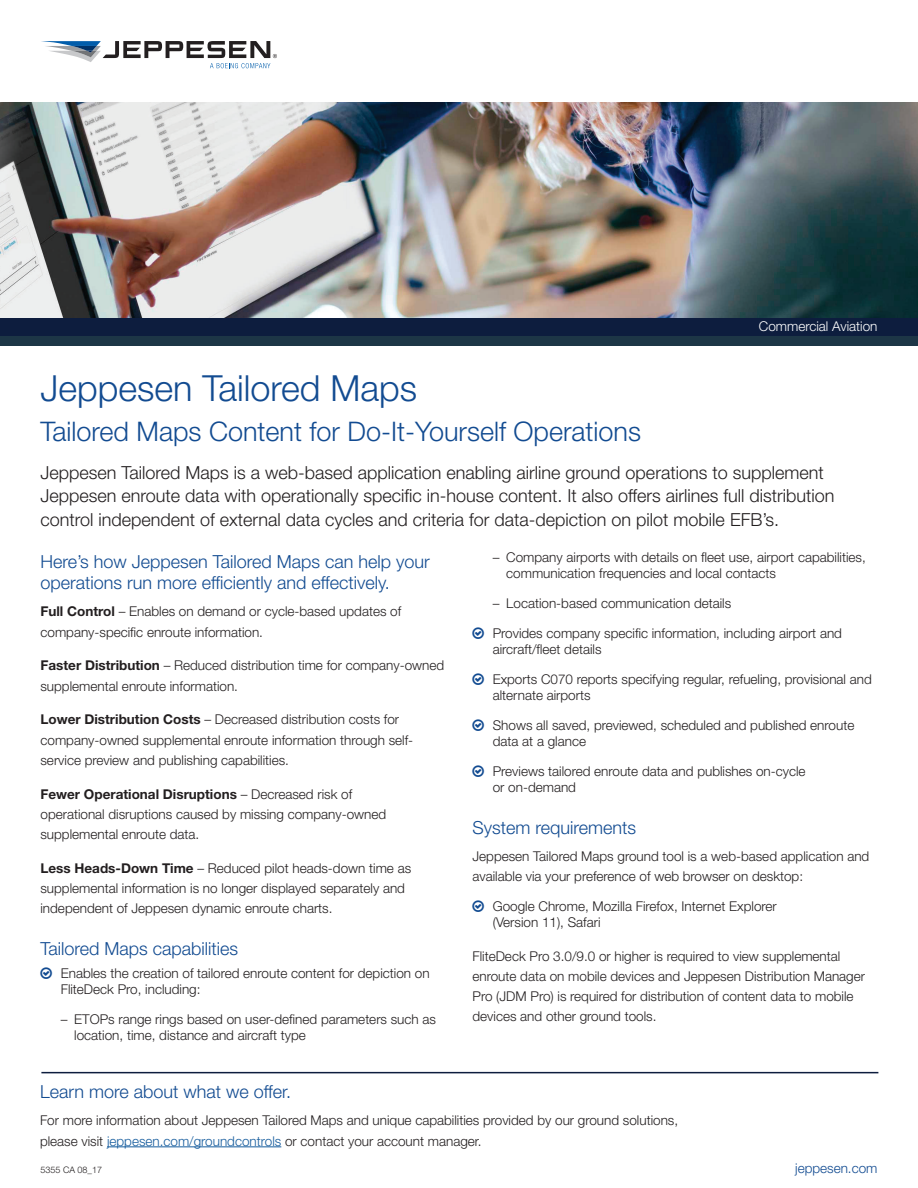
<style>
.page{position:relative;width:918px;height:1188px;background:#fff}
.page>*{position:absolute;margin:0;border:0;box-sizing:border-box;transform-origin:0 0}
.t1{font:300 36px "Helvetica Neue LT Std";color:#124b91}
.t2{font:300 27px "Helvetica Neue LT Std";color:#124b91}
.t3{font:300 18px/23.4px "Helvetica Neue LT Std";color:#231f20}
.t4{font:300 18px/21.6px "Helvetica Neue LT Std";color:#124b91}
.t5{font:300 13.5px/20.2px "Helvetica Neue LT Std";color:#231f20}
.t6{font:300 13.5px "Helvetica Neue LT Std";color:#fff}
.t7{font:300 13.5px "Helvetica Neue LT Std";color:#124b91}
.t8{font:300 9px "Helvetica Neue LT Std";color:#231f20}
.s1{font-weight:700}
.s2{color:#175d9e}
</style>
<div class="page">
<div style="left:0;top:325px;width:918px;height:21px;background:#1d3646"></div>
<div style="left:0;top:315px;width:918px;height:20px;background:#0d1d3e"></div>
<img style="left:0;top:102px;width:918px;height:216px">
<hr style="left:107px;top:1147px;width:174px;height:1px;background:#175d9e">
<hr style="left:41px;top:1072px;width:837px;height:1px;background:#0d1d3e">
<svg style="left:41px;top:41px;width:236px;height:27px"></svg>
<p class="t6" style="left:759px;top:318px;width:120px">Commercial Aviation</p>
<h1 class="t1" style="left:40px;top:367px;width:378px">Jeppesen Tailored Maps</h1>
<h2 class="t2" style="left:40px;top:414px;width:602px">Tailored Maps Content for Do-It-Yourself Operations</h2>
<p class="t3" style="left:40px;top:461px;width:796px">Jeppesen Tailored Maps is a web-based application enabling airline ground operations to supplement<br>Jeppesen enroute data with operationally specific in-house content. It also offers airlines full distribution control independent of external data cycles and criteria for data-depiction on pilot mobile EFB’s.</p>
<h3 class="t4" style="left:40px;top:550px;width:391px">Here’s how Jeppesen Tailored Maps can help your operations run more efficiently and effectively.</h3>
<p class="t5" style="left:40px;top:601px;width:362px"><span class="s1">Full Control</span> – Enables on demand or cycle-based updates of company-specific enroute information.</p>
<p class="t5" style="left:40px;top:655px;width:405px"><span class="s1">Faster Distribution</span> – Reduced distribution time for company-owned supplemental enroute information.</p>
<p class="t5" style="left:40px;top:709px;width:374px"><span class="s1">Lower Distribution Costs</span> – Decreased distribution costs for company-owned supplemental enroute information through self&shy;service preview and publishing capabilities.</p>
<p class="t5" style="left:40px;top:783px;width:347px"><span class="s1">Fewer Operational Disruptions</span> – Decreased risk of operational disruptions caused by missing company-owned supplemental enroute data.</p>
<p class="t5" style="left:40px;top:858px;width:372px"><span class="s1">Less Heads-Down Time</span> – Reduced pilot heads-down time as supplemental information is no longer displayed separately and independent of Jeppesen dynamic enroute charts.</p>
<h3 class="t4" style="left:40px;top:938px;width:199px">Tailored Maps capabilities</h3>
<p class="t5" style="left:61px;top:965px;width:370px;line-height:16.2px">Enables the creation of tailored enroute content for depiction on<br>FliteDeck Pro, including:</p>
<p class="t5" style="left:74px;top:1011px;width:363px;line-height:16.2px;text-indent:-14px">– ETOPs range rings based on user-defined parameters such as location, time, distance and aircraft type</p>
<p class="t5" style="left:506px;top:549px;width:361px;line-height:16.2px;text-indent:-14px">– Company airports with details on fleet use, airport capabilities, communication frequencies and local contacts</p>
<p class="t5" style="left:493px;top:593px;width:240px">– Location-based communication details</p>
<p class="t5" style="left:493px;top:625px;width:351px;line-height:16.2px">Provides company specific information, including airport and aircraft/fleet details</p>
<p class="t5" style="left:493px;top:671px;width:381px;line-height:16.2px">Exports C070 reports specifying regular, refueling, provisional and alternate airports</p>
<p class="t5" style="left:493px;top:716px;width:363px;line-height:16.2px">Shows all saved, previewed, scheduled and published enroute data at a glance</p>
<p class="t5" style="left:493px;top:762px;width:314px;line-height:16.2px">Previews tailored enroute data and publishes on-cycle or on-demand</p>
<h3 class="t4" style="left:472px;top:816px;width:165px">System requirements</h3>
<p class="t5" style="left:472px;top:845px;width:398px">Jeppesen Tailored Maps ground tool is a web-based application and available via your preference of web browser on desktop:</p>
<p class="t5" style="left:493px;top:897px;width:286px;line-height:16.2px">Google Chrome, Mozilla Firefox, Internet Explorer (Version 11), Safari</p>
<p class="t5" style="left:472px;top:945px;width:394px">FliteDeck Pro 3.0/9.0 or higher is required to view supplemental enroute data on mobile devices and Jeppesen Distribution Manager Pro (JDM Pro) is required for distribution of content data to mobile devices and other ground tools.</p>
<h3 class="t4" style="left:40px;top:1081px;width:253px">Learn more about what we offer.</h3>
<p class="t5" style="left:40px;top:1110px;width:640px">For more information about Jeppesen Tailored Maps and unique capabilities provided by our ground solutions, please visit <span class="s2">jeppesen.com/groundcontrols</span> or contact your account manager.</p>
<p class="t8" style="left:40px;top:1164px;width:63px">5355 CA 08_17</p>
<p class="t7" style="left:795px;top:1160px;width:84px">jeppesen.com</p>
</div>
